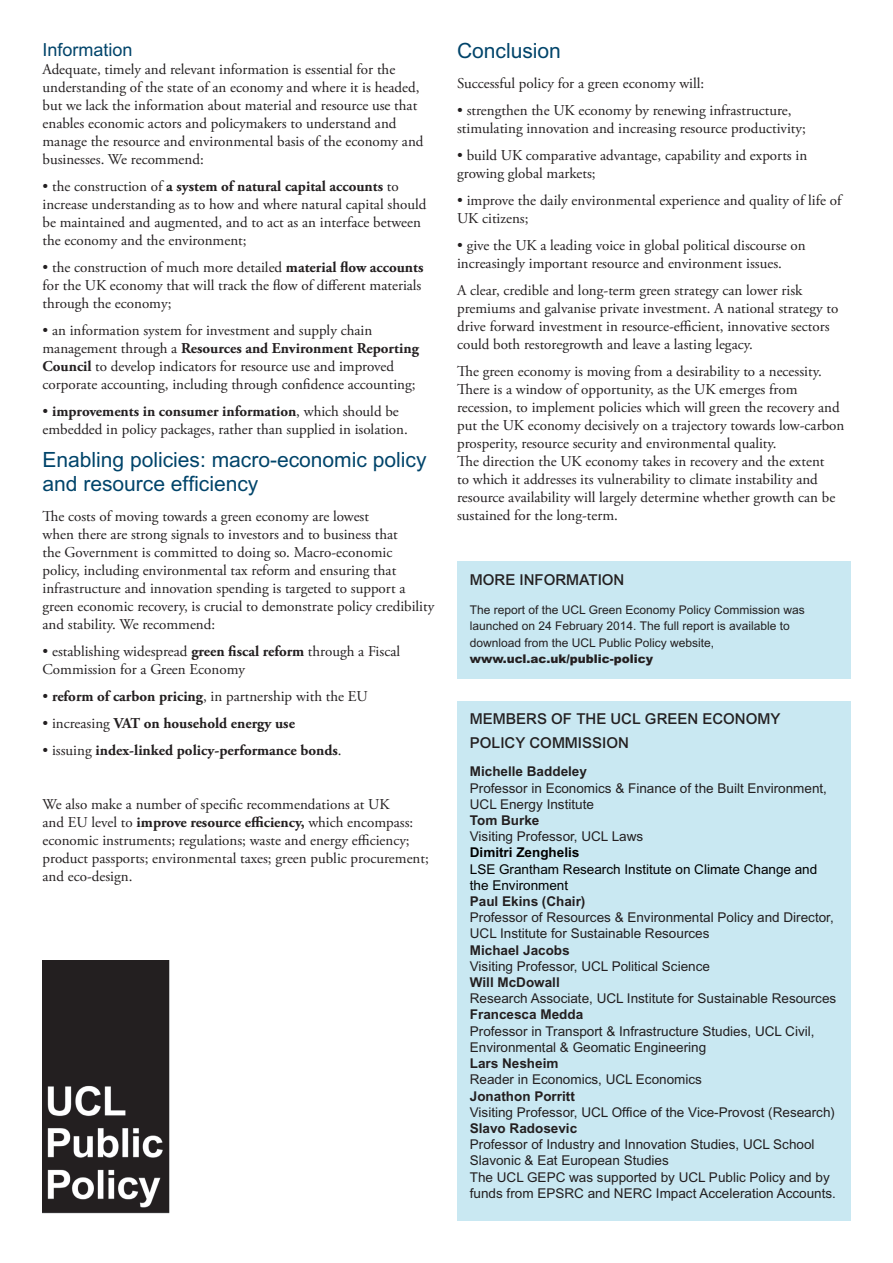
<style>
.page{position:relative;width:893px;height:1263px;background:#fff}
.page>*{position:absolute;margin:0;border:0;box-sizing:border-box;transform-origin:0 0}
.t1{font:21px/24px "Arial MT Std";color:#00446a}
.Sub_head{font:18px "Arial MT Std";color:#00446a}
.Main_text{font:15px/18px "Adobe Garamond Pro";color:#231f20}
.Main_text-2{font:700 15px "Adobe Garamond Pro";color:#231f20}
.Recommendation_title{font:500 15px/24px "Arial MT Std";color:#231f20}
.recommendation_text{font:13.5px/16.2px "Arial MT Std";color:#231f20}
.Recommendation_text{font:13.5px/16.2px "Arial MT Std";color:#000}
.recommendation_text-2{font:12px/16.5px "Arial MT Std";color:#231f20}
.s1{font-weight:700}
.s2{font-weight:400}
.s3{font-weight:900}
</style>
<div class="page">
<div style="left:457px;top:701px;width:393px;height:519px;background:#c9e8f2"></div>
<img style="left:43px;top:960px;width:127px;height:254px">
<div style="left:457px;top:562px;width:393px;height:117px;background:#c9e8f2"></div>
<p class="Sub_head" style="left:43px;top:39px;width:92px">Information</p>
<p class="Main_text" style="left:43px;top:60px;width:382px">Adequate, timely and relevant information is essential for the understanding of the state of an economy and where it is headed, but we lack the information about material and resource use that enables economic actors and policymakers to understand and manage the resource and environmental basis of the economy and businesses. We recommend:</p>
<p class="Main_text" style="left:43px;top:177px;width:385px">• the construction of <span class="s1">a system of natural capital accounts</span> to increase understanding as to how and where natural capital should be maintained and augmented, and to act as an interface between the economy and the environment;</p>
<p class="Main_text" style="left:43px;top:258px;width:382px">• the construction of much more detailed <span class="s1">material flow accounts </span>for the UK economy that will track the flow of different materials through the economy;</p>
<p class="Main_text" style="left:43px;top:321px;width:378px">• an information system for investment and supply chain management through a <span class="s1">Resources and Environment Reporting Council</span> to develop indicators for resource use and improved corporate accounting, including through confidence accounting;</p>
<p class="Main_text" style="left:43px;top:402px;width:367px">• <span class="s1">improvements in consumer information</span>, which should be embedded in policy packages, rather than supplied in isolation.</p>
<p class="t1" style="left:43px;top:447px;width:385px">Enabling policies: macro-economic policy and resource efficiency</p>
<p class="Main_text" style="left:43px;top:507px;width:393px">The costs of moving towards a green economy are lowest<br>when there are strong signals to investors and to business that<br>the Government is committed to doing so. Macro-economic<br>policy, including environmental tax reform and ensuring that infrastructure and innovation spending is targeted to support a green economic recovery, is crucial to demonstrate policy credibility and stability. We recommend:</p>
<p class="Main_text" style="left:43px;top:642px;width:359px">• establishing widespread <span class="s1">green fiscal reform</span> through a Fiscal<br>Commission for a Green Economy</p>
<p class="Main_text" style="left:43px;top:687px;width:327px">• <span class="s1">reform of carbon pricing</span>, in partnership with the EU</p>
<p class="Main_text-2" style="left:43px;top:714px;width:254px"><span class="s2">• increasing</span> VAT on household energy use</p>
<p class="Main_text-2" style="left:43px;top:741px;width:300px"><span class="s2">• issuing</span> index-linked policy-performance bonds<span class="s2">.</span></p>
<p class="Main_text" style="left:43px;top:795px;width:388px">We also make a number of specific recommendations at UK<br>and EU level to <span class="s1">improve resource efficiency,</span> which encompass: economic instruments; regulations; waste and energy efficiency; product passports; environmental taxes; green public procurement; and eco-design.</p>
<p class="t1" style="left:457px;top:38px;width:105px">Conclusion</p>
<p class="Main_text" style="left:457px;top:75px;width:249px">Successful policy for a green economy will:</p>
<p class="Main_text" style="left:457px;top:102px;width:350px">• strengthen the UK economy by renewing infrastructure, stimulating innovation and increasing resource productivity;</p>
<p class="Main_text" style="left:457px;top:147px;width:352px">• build UK comparative advantage, capability and exports in growing global markets;</p>
<p class="Main_text" style="left:457px;top:192px;width:386px">• improve the daily environmental experience and quality of life of<br>UK citizens;</p>
<p class="Main_text" style="left:457px;top:237px;width:350px">• give the UK a leading voice in global political discourse on increasingly important resource and environment issues.</p>
<p class="Main_text" style="left:457px;top:282px;width:383px">A clear, credible and long-term green strategy can lower risk premiums and galvanise private investment. A national strategy to drive forward investment in resource-efficient, innovative sectors could both restoregrowth and leave a lasting legacy.</p>
<p class="Main_text" style="left:457px;top:363px;width:389px">The green economy is moving from a desirability to a necessity.<br>There is a window of opportunity, as the UK emerges from recession, to implement policies which will green the recovery and put the UK economy decisively on a trajectory towards low-carbon prosperity, resource security and environmental quality.<br>The direction the UK economy takes in recovery and the extent<br>to which it addresses its vulnerability to climate instability and resource availability will largely determine whether growth can be sustained for the long-term.</p>
<p class="Recommendation_title" style="left:470px;top:568px;width:156px">MORE INFORMATION</p>
<p class="recommendation_text-2" style="left:470px;top:601px;width:336px">The report of the UCL Green Economy Policy Commission was launched on 24 February 2014. The full report is available to download from the UCL Public Policy website, <span class="s3">www.ucl.ac.uk/public-policy</span></p>
<p class="Recommendation_title" style="left:470px;top:707px;width:312px">MEMBERS OF THE UCL GREEN ECONOMY<br>POLICY COMMISSION</p>
<p class="recommendation_text" style="left:470px;top:763px;width:359px"><span class="s1">Michelle Baddeley<br></span>Professor in Economics &amp; Finance of the Built Environment,<br>UCL Energy Institute</p>
<p class="recommendation_text" style="left:470px;top:812px;width:175px"><span class="s1">Tom Burke<br></span>Visiting Professor, UCL Laws</p>
<p class="Recommendation_text" style="left:470px;top:844px;width:349px"><span class="s1">Dimitri Zenghelis<br></span>LSE Grantham Research Institute on Climate Change and the Environment</p>
<p class="recommendation_text" style="left:470px;top:893px;width:365px"><span class="s1">Paul Ekins (Chair)<br></span>Professor of Resources &amp; Environmental Policy and Director,<br>UCL Institute for Sustainable Resources</p>
<p class="recommendation_text" style="left:470px;top:942px;width:242px"><span class="s1">Michael Jacobs<br></span>Visiting Professor, UCL Political Science</p>
<p class="recommendation_text" style="left:470px;top:974px;width:368px"><span class="s1">Will McDowall<br></span>Research Associate, UCL Institute for Sustainable Resources</p>
<p class="recommendation_text" style="left:470px;top:1006px;width:346px"><span class="s1">Francesca Medda<br></span>Professor in Transport &amp; Infrastructure Studies, UCL Civil,<br>Environmental &amp; Geomatic Engineering</p>
<p class="recommendation_text" style="left:470px;top:1055px;width:234px"><span class="s1">Lars Nesheim<br></span>Reader in Economics, UCL Economics</p>
<p class="recommendation_text" style="left:470px;top:1087px;width:367px"><span class="s1">Jonathon Porritt<br></span>Visiting Professor, UCL Office of the Vice-Provost (Research)</p>
<p class="recommendation_text" style="left:470px;top:1120px;width:346px"><span class="s1">Slavo Radosevic<br></span>Professor of Industry and Innovation Studies, UCL School<br>Slavonic &amp; Eat European Studies</p>
<p class="recommendation_text" style="left:470px;top:1168px;width:368px">The UCL GEPC was supported by UCL Public Policy and by funds from EPSRC and NERC Impact Acceleration Accounts.</p>
</div>
